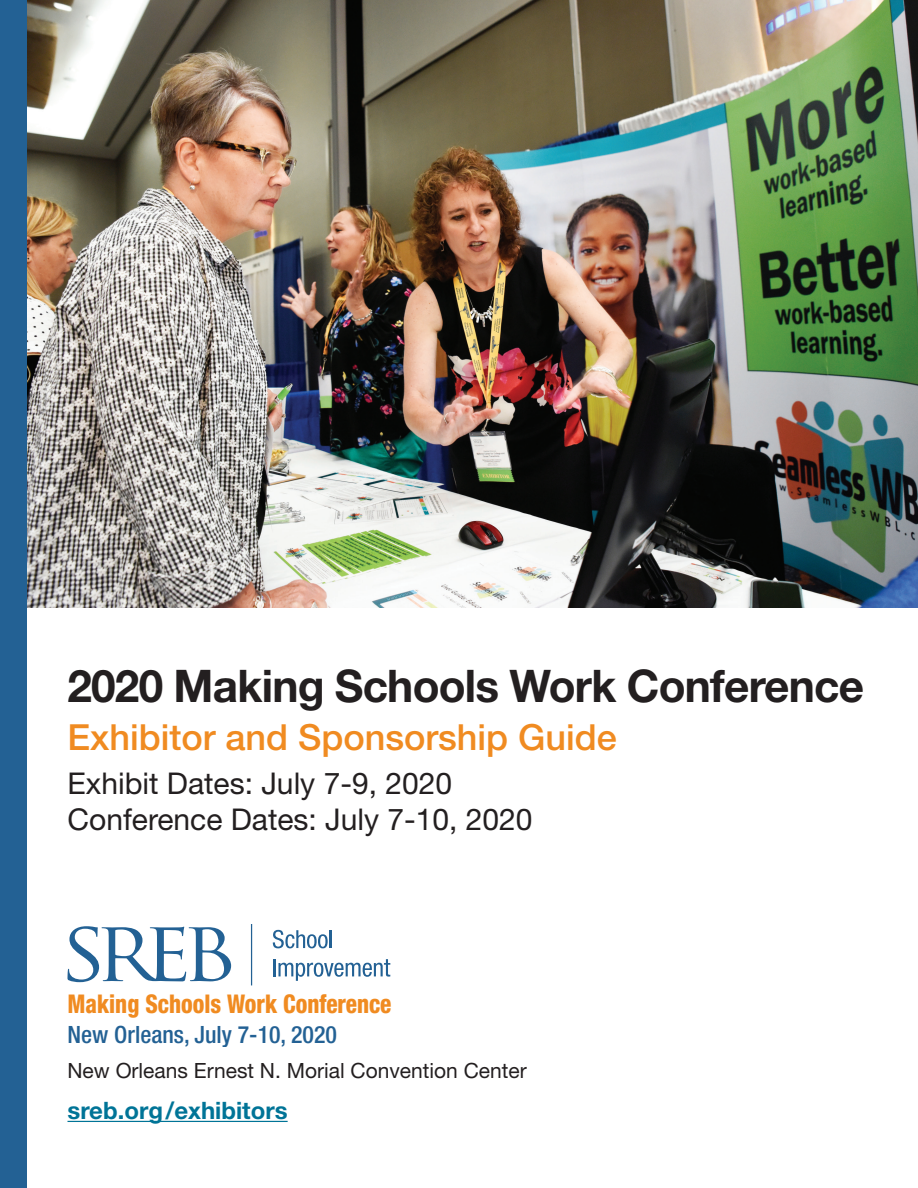
<style>
.page{position:relative;width:918px;height:1188px;background:#fff}
.page>*{position:absolute;margin:0;border:0;box-sizing:border-box;transform-origin:0 0}
.t1{font:700 45px "Helvetica Neue";letter-spacing:-.02em;color:#231f20}
.t2{font:500 36px "Helvetica Neue";color:#f08b21}
.t3{font:30px/36px "Helvetica Neue";color:#231f20}
.t4{font:800 condensed 25.8px "Helvetica Neue";color:#f08b21;scale:.9 1}
.t5{font:700 24px "Helvetica Neue";color:#007497}
.t6{font:500 condensed 23.85px "Helvetica Neue";color:#236194}
.t7{font:21px "Helvetica Neue";color:#231f20}
</style>
<div class="page">
<img style="left:27px;top:0;width:891px;height:608px">
<div style="left:0;top:0;width:27px;height:1188px;background:#236194"></div>
<svg style="left:273px;top:930px;width:59px;height:18px"></svg>
<svg style="left:274px;top:959px;width:116px;height:22px"></svg>
<hr style="left:251px;top:925px;width:1px;height:60px;background:#236194">
<svg style="left:68px;top:926px;width:163px;height:56px"></svg>
<hr style="left:68px;top:1121px;width:220px;height:1px;background:#007497">
<h1 class="t1" style="left:68px;top:658px;width:798px">2020 Making Schools Work Conference</h1>
<p class="t2" style="left:68px;top:716px;width:551px">Exhibitor and Sponsorship Guide</p>
<p class="t3" style="left:68px;top:765px;width:467px">Exhibit Dates: July 7-9, 2020<br>Conference Dates: July 7-10, 2020</p>
<p class="t4" style="left:68px;top:988px;width:362px">Making Schools Work Conference</p>
<p class="t6" style="left:68px;top:1021px;width:271px">New Orleans, July 7-10, 2020</p>
<p class="t7" style="left:68px;top:1058px;width:461px">New Orleans Ernest N. Morial Convention Center</p>
<p class="t5" style="left:68px;top:1096px;width:222px">sreb.org/exhibitors</p>
</div>
